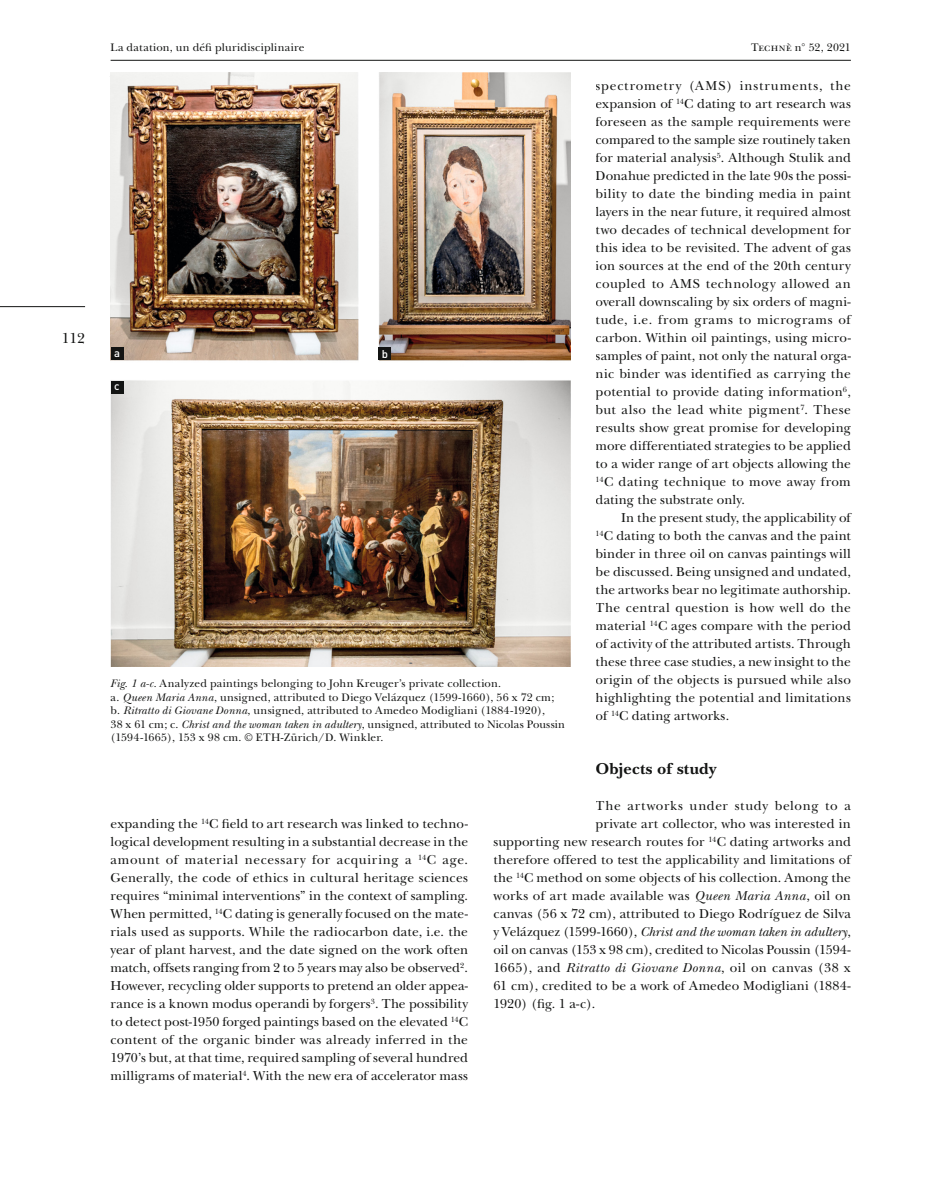
<style>
.page{position:relative;width:936px;height:1191px;background:#fff}
.page>*{position:absolute;margin:0;border:0;box-sizing:border-box;transform-origin:0 0}
.t1{font:700 16.5px "New Baskerville";letter-spacing:.015em;color:#131413}
.t2{font:15px "New Baskerville";color:#131413}
.t3{font:13.5px/18px "New Baskerville";letter-spacing:.015em;color:#131413;text-align:justify}
.t4{font:13.5px "New Baskerville";letter-spacing:.04em;color:#131413}
.t5{font:italic 13.5px "New Baskerville";letter-spacing:.005em;color:#131413}
.t6{font:13.5px "New Baskerville";letter-spacing:-.005em;color:#131413}
.t7{font:11.4px/13.5px "New Baskerville";letter-spacing:.015em;color:#131413}
.t8{font:500 11.25px "DIN";color:#fff}
.s1{font-family:"New Baskerville SC"}
.s2{font-style:italic}
.s3{font-style:normal}
</style>
<div class="page">
<hr style="left:0;top:306px;width:85px;height:1px;background:#131413">
<hr style="left:111px;top:60px;width:739px;height:1px;background:#131413">
<img style="left:111px;top:72px;width:459px;height:594px">
<div style="left:111px;top:347px;width:12px;height:13px;background:#131413"></div>
<div style="left:111px;top:381px;width:12px;height:12px;background:#131413"></div>
<div style="left:378px;top:347px;width:13px;height:13px;background:#131413"></div>
<p class="t2" style="left:62px;top:332px;width:25px">112</p>
<p class="t7" style="left:111px;top:43px;width:195px">La datation, un défi pluridisciplinaire</p>
<p class="t7" style="left:751px;top:43px;width:101px"><span class="s1">Technè</span> n° 52, 2021</p>
<p class="t3" style="left:595px;top:80px;width:257px">spectrometry (AMS) instruments, the expansion of <sup>14</sup>C dating to art research was foreseen as the sample requirements were compared to the sample size routinely taken for material analysis<sup>5</sup>. Although Stulik and Donahue predicted in the late 90s the possi&shy;bility to date the binding media in paint layers in the near future, it required almost two decades of technical development for this idea to be revisited. The advent of gas ion sources at the end of the 20th century coupled to AMS technology allowed an overall downscaling by six orders of magni&shy;tude, i.e. from grams to micrograms of carbon. Within oil paintings, using micro&shy;samples of paint, not only the natural orga&shy;nic binder was identified as carrying the potential to provide dating information<sup>6</sup>, but also the lead white pigment<sup>7</sup>. These results show great promise for developing more differentiated strategies to be applied to a wider range of art objects allowing the <sup>14</sup>C dating technique to move away from dating the substrate only.</p>
<p class="t3" style="left:595px;top:512px;width:257px;text-indent:26px">In the present study, the applicability of <sup>14</sup>C dating to both the canvas and the paint binder in three oil on canvas paintings will be discussed. Being unsigned and undated, the artworks bear no legitimate authorship.<br>The central question is how well do the material <sup>14</sup>C ages compare with the period of activity of the attributed artists. Through these three case studies, a new insight to the origin of the objects is pursued while also highlighting the potential and limitations of <sup>14</sup>C dating artworks.</p>
<p class="t1" style="left:595px;top:762px;width:122px">Objects of study</p>
<p class="t4" style="left:595px;top:800px;width:257px">The artworks under study belong to a</p>
<p class="t3" style="left:595px;top:818px;width:257px">private art collector, who was interested in</p>
<p class="t3" style="left:493px;top:836px;width:359px">supporting new research routes for <sup>14</sup>C dating artworks and</p>
<p class="t3" style="left:493px;top:854px;width:359px">therefore offered to test the applicability and limitations of</p>
<p class="t3" style="left:493px;top:872px;width:359px">the <sup>14</sup>C method on some objects of his collection. Among the</p>
<p class="t3" style="left:493px;top:890px;width:359px">works of art made available was <span class="s2">Queen Maria Anna</span>, oil on</p>
<p class="t3" style="left:493px;top:908px;width:359px">canvas (56 x 72 cm), attributed to Diego Rodríguez de Silva</p>
<p class="t5" style="left:493px;top:926px;width:359px"><span class="s3">y Velázquez (1599-1660),</span> Christ and the woman taken in adultery<span class="s3">,</span></p>
<p class="t6" style="left:493px;top:944px;width:359px">oil on canvas (153 x 98 cm), credited to Nicolas Poussin (1594-</p>
<p class="t4" style="left:493px;top:962px;width:359px">1665), and <span class="s2">Ritratto di Giovane Donna</span>, oil on canvas (38 x</p>
<p class="t3" style="left:493px;top:980px;width:359px">61 cm), credited to be a work of Amedeo Modigliani (1884-</p>
<p class="t3" style="left:493px;top:998px;width:103px">1920) (fig. 1 a-c).</p>
<p class="t8" style="left:381px;top:350px;width:8px">b</p>
<p class="t8" style="left:114px;top:348px;width:7px">a</p>
<p class="t8" style="left:114px;top:382px;width:7px">c</p>
<p class="t7" style="left:111px;top:679px;width:456px"><span class="s2">Fig. 1 a-c.</span> Analyzed paintings belonging to John Kreuger’s private collection.<br>a. <span class="s2">Queen Maria Anna</span>, unsigned, attributed to Diego Velázquez (1599-1660), 56 x 72 cm; b. <span class="s2">Ritratto di Giovane Donna</span>, unsigned, attributed to Amedeo Modigliani (1884-1920),<br>38 x 61 cm; c. <span class="s2">Christ and the woman taken in adultery</span>, unsigned, attributed to Nicolas Poussin (1594-1665), 153 x 98 cm. © ETH-Zürich/D. Winkler.</p>
<p class="t3" style="left:111px;top:818px;width:359px">expanding the <sup>14</sup>C field to art research was linked to techno&shy;logical development resulting in a substantial decrease in the amount of material necessary for acquiring a <sup>14</sup>C age.<br>Generally, the code of ethics in cultural heritage sciences requires “minimal interventions” in the context of sampling.<br>When permitted, <sup>14</sup>C dating is generally focused on the mate&shy;rials used as supports. While the radiocarbon date, i.e. the year of plant harvest, and the date signed on the work often match, offsets ranging from 2 to 5 years may also be observed<sup>2</sup>.<br>However, recycling older supports to pretend an older appea&shy;rance is a known modus operandi by forgers<sup>3</sup>. The possibility to detect post-1950 forged paintings based on the elevated <sup>14</sup>C content of the organic binder was already inferred in the 1970’s but, at that time, required sampling of several hundred milligrams of material<sup>4</sup>. With the new era of accelerator mass</p>
</div>
